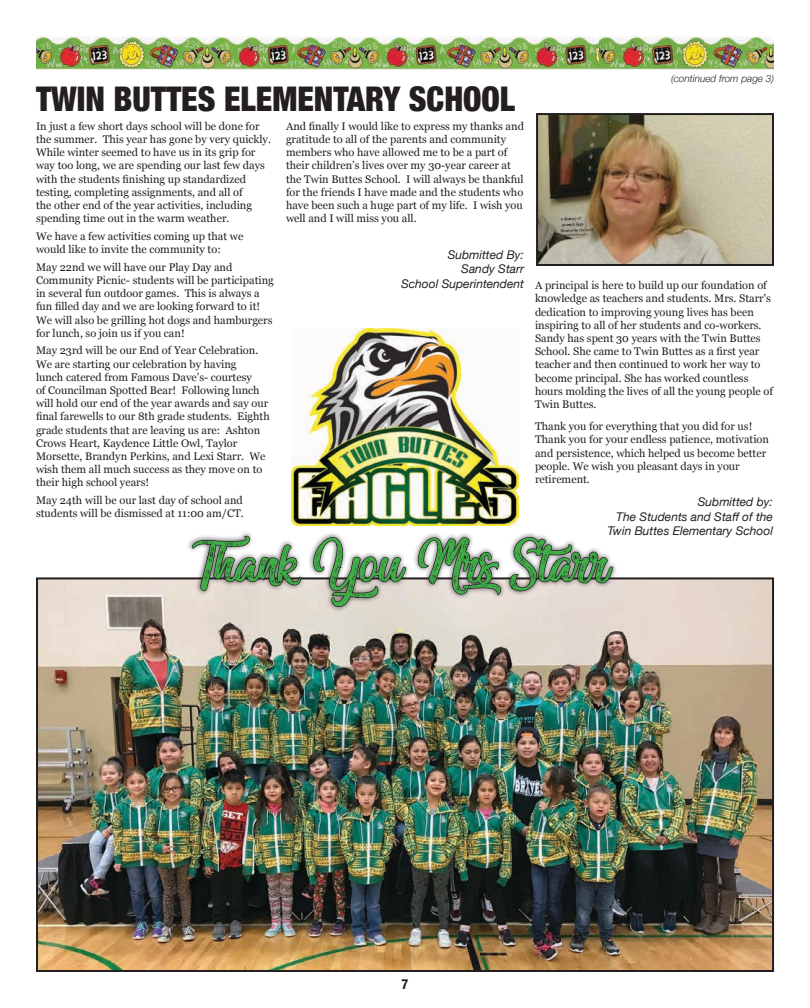
<style>
.page{position:relative;width:810px;height:1008px;background:#fff}
.page>*{position:absolute;margin:0;border:0;box-sizing:border-box;transform-origin:0 0}
.t1{font:71.8px "Miraculous&Christmas";color:#41ad49}
.t2{font:900 condensed 34px "Helvetica Neue";color:#231f20}
.t3{font:700 condensed 14px "Helvetica Neue";color:#231f20}
.t4{font:italic 12px/14.4px "Helvetica Neue";color:#231f20;text-align:right}
.t5{font:11px/13.2px "Georgia";color:#231f20}
.t6{font:italic 300 10px "Helvetica Neue";color:#231f20}
</style>
<div class="page">
<img style="left:39px;top:580px;width:732px;height:389px">
<svg style="left:178px;top:519px;width:436px;height:103px"></svg>
<img style="left:36px;top:36px;width:738px;height:33px">
<img style="left:539px;top:116px;width:232px;height:147px">
<div style="left:536px;top:113px;width:238px;height:153px;border:2px solid #231f20"></div>
<img style="left:292px;top:329px;width:226px;height:196px">
<p class="t6" style="left:671px;top:71px;width:104px">(continued from page 3)</p>
<h2 class="t2" style="left:36px;top:71px;width:114px">TWIN BUTTES</h2>
<h2 class="t2" style="left:224px;top:71px;width:19px">ELEME</h2>
<h2 class="t2" style="left:314px;top:71px;width:38px">NTARY</h2>
<h2 class="t2" style="left:409px;top:71px;width:73px">SCHOOL</h2>
<p class="t5" style="left:286px;top:119px;width:239px">And finally I would like to express my thanks and gratitude to all of the parents and community members who have allowed me to be a part of their children’s lives over my 30-year career at the Twin Buttes School. I will always be thankful for the friends I have made and the students who have been such a huge part of my life. I wish you well and I will miss you all.</p>
<p class="t4" style="left:401px;top:248px;width:124px">Submitted By:<br>Sandy Starr<br>School Superintendent</p>
<p class="t5" style="left:36px;top:119px;width:237px">In just a few short days school will be done for the summer. This year has gone by very quickly.<br>While winter seemed to have us in its grip for way too long, we are spending our last few days with the students finishing up standardized testing, completing assignments, and all of<br>the other end of the year activities, including spending time out in the warm weather.</p>
<p class="t5" style="left:36px;top:229px;width:209px">We have a few activities coming up that we would like to invite the community to:</p>
<p class="t5" style="left:36px;top:260px;width:239px">May 22nd we will have our Play Day and Community Picnic- students will be participating in several fun outdoor games. This is always a fun filled day and we are looking forward to it!<br>We will also be grilling hot dogs and hamburgers for lunch, so join us if you can!</p>
<p class="t5" style="left:36px;top:344px;width:235px">May 23rd will be our End of Year Celebration.<br>We are starting our celebration by having<br>lunch catered from Famous Dave’s- courtesy<br>of Councilman Spotted Bear! Following lunch will hold our end of the year awards and say our final farewells to our 8th grade students. Eighth grade students that are leaving us are: Ashton Crows Heart, Kaydence Little Owl, Taylor Morsette, Brandyn Perkins, and Lexi Starr. We wish them all much success as they move on to their high school years!</p>
<p class="t5" style="left:36px;top:493px;width:209px">May 24th will be our last day of school and students will be dismissed at 11:00 am/CT.</p>
<p class="t5" style="left:535px;top:278px;width:239px">A principal is here to build up our foundation of knowledge as teachers and students. Mrs. Starr's dedication to improving young lives has been inspiring to all of her students and co-workers.<br>Sandy has spent 30 years with the Twin Buttes School. She came to Twin Buttes as a first year teacher and then continued to work her way to become principal. She has worked countless hours molding the lives of all the young people of Twin Buttes.</p>
<p class="t5" style="left:535px;top:419px;width:236px">Thank you for everything that you did for us!<br>Thank you for your endless patience, motivation and persistence, which helped us become better people. We wish you pleasant days in your retirement.</p>
<p class="t4" style="left:607px;top:496px;width:167px">Submitted by:<br>The Students and Staff of the<br>Twin Buttes Elementary School</p>
<h1 class="t1" style="left:201px;top:526px;width:410px">Thank You Mrs Starr</h1>
<p class="t3" style="left:402px;top:973px;width:8px">7</p>
</div>
